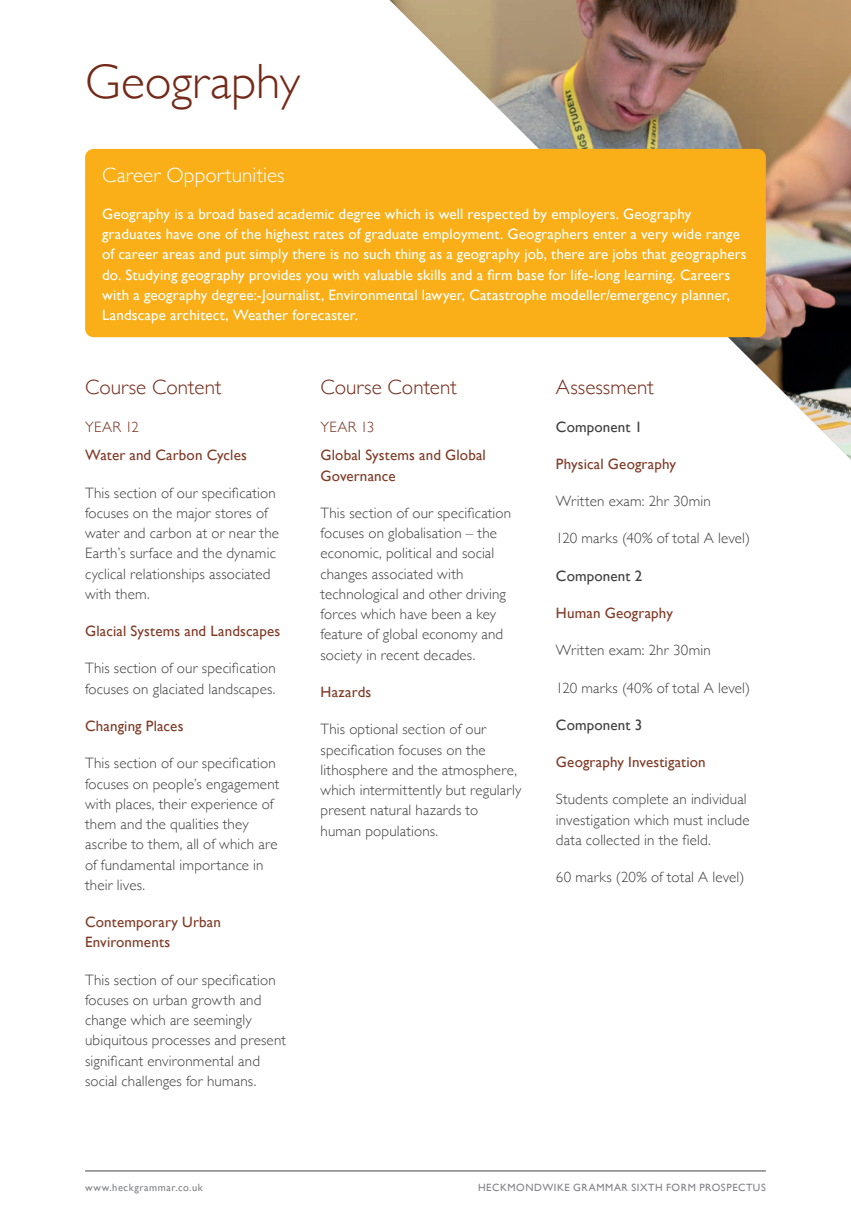
<style>
.page{position:relative;width:851px;height:1221px;background:#fff}
.page>*{position:absolute;margin:0;border:0;box-sizing:border-box;transform-origin:0 0}
.Heading{font:300 49.5px "Gill Sans";color:#742918}
.Sub_Heading{font:300 21px "Gill Sans";color:#742918}
.Sub_Heading-2{font:300 21px "Gill Sans";letter-spacing:.005em;color:#fff}
.t1{font:300 15px/20.2px "Gill Sans";letter-spacing:.01em;color:#3e3e3f}
.White_Box{font:15px/20.2px "Gill Sans";letter-spacing:.01em;color:#fff}
.Bold_Red{font:15px/20.2px "Gill Sans";letter-spacing:.01em;color:#7f3a26}
.Bold{font:15px "Gill Sans";letter-spacing:.01em;color:#3e3e3f}
.Sub_Heading-3{font:300 15px "Gill Sans";letter-spacing:.02em;color:#742918}
.t2{font:10.5px "Gill Sans";letter-spacing:.055em;color:#808285}
</style>
<div class="page">
<img style="left:389px;top:0;width:461px;height:459px">
<hr style="left:85px;top:1170px;width:680px;height:1px;background:#808285">
<div style="left:85px;top:149px;width:680px;height:188px;background:#faaf18;border-radius:9px"></div>
<p class="Heading" style="left:85px;top:43px;width:216px">Geography</p>
<p class="Sub_Heading-2" style="left:102px;top:158px;width:184px">Career Opportunities</p>
<p class="White_Box" style="left:102px;top:203px;width:646px">Geography is a broad based academic degree which is well respected by employers. Geography graduates have one of the highest rates of graduate employment. Geographers enter a very wide range of career areas and put simply there is no such thing as a geography job, there are jobs that geographers do. Studying geography provides you with valuable skills and a firm base for life-long learning. Careers with a geography degree:-Journalist, Environmental lawyer, Catastrophe modeller/emergency planner, Landscape architect, Weather forecaster.</p>
<p class="Sub_Heading" style="left:85px;top:371px;width:138px">Course Content</p>
<p class="Sub_Heading-3" style="left:85px;top:415px;width:56px">YEAR 12</p>
<p class="Bold_Red" style="left:85px;top:445px;width:163px">Water and Carbon Cycles</p>
<p class="t1" style="left:85px;top:482px;width:195px">This section of our specification focuses on the major stores of water and carbon at or near the<br>Earth’s surface and the dynamic cyclical relationships associated with them.</p>
<p class="Bold_Red" style="left:85px;top:620px;width:197px">Glacial Systems and Landscapes</p>
<p class="t1" style="left:85px;top:657px;width:192px">This section of our specification focuses on glaciated landscapes.</p>
<p class="Bold_Red" style="left:85px;top:715px;width:100px">Changing Places</p>
<p class="t1" style="left:85px;top:752px;width:196px">This section of our specification focuses on people’s engagement with places, their experience of them and the qualities they ascribe to them, all of which are of fundamental importance in their lives.</p>
<p class="Bold_Red" style="left:85px;top:911px;width:137px">Contemporary Urban<br>Environments</p>
<p class="t1" style="left:85px;top:968px;width:202px">This section of our specification focuses on urban growth and change which are seemingly ubiquitous processes and present significant environmental and social challenges for humans.</p>
<p class="Sub_Heading" style="left:320px;top:371px;width:138px">Course Content</p>
<p class="Sub_Heading-3" style="left:320px;top:415px;width:55px">YEAR 13</p>
<p class="Bold_Red" style="left:320px;top:445px;width:167px">Global Systems and Global<br>Governance</p>
<p class="t1" style="left:320px;top:502px;width:192px">This section of our specification focuses on globalisation – the economic, political and social changes associated with technological and other driving forces which have been a key feature of global economy and society in recent decades.</p>
<p class="Bold_Red" style="left:320px;top:681px;width:52px">Hazards</p>
<p class="t1" style="left:320px;top:718px;width:202px">This optional section of our specification focuses on the lithosphere and the atmosphere, which intermittently but regularly present natural hazards to human populations.</p>
<p class="Sub_Heading" style="left:556px;top:371px;width:99px">Assessment</p>
<p class="Bold" style="left:556px;top:417px;width:88px">Component 1</p>
<p class="Bold_Red" style="left:556px;top:453px;width:122px">Physical Geography</p>
<p class="t1" style="left:556px;top:490px;width:156px">Written exam: 2hr 30min</p>
<p class="t1" style="left:556px;top:527px;width:196px">120 marks (40% of total A level)</p>
<p class="Bold" style="left:556px;top:566px;width:88px">Component 2</p>
<p class="Bold_Red" style="left:556px;top:602px;width:118px">Human Geography</p>
<p class="t1" style="left:556px;top:639px;width:156px">Written exam: 2hr 30min</p>
<p class="t1" style="left:556px;top:676px;width:196px">120 marks (40% of total A level)</p>
<p class="Bold" style="left:556px;top:715px;width:88px">Component 3</p>
<p class="Bold_Red" style="left:556px;top:751px;width:151px">Geography Investigation</p>
<p class="t1" style="left:556px;top:788px;width:195px">Students complete an individual investigation which must include data collected in the field.</p>
<p class="t1" style="left:556px;top:866px;width:190px">60 marks (20% of total A level)</p>
<p class="t2" style="left:85px;top:1181px;width:119px">www.heckgrammar.co.uk</p>
<p class="t2" style="left:478px;top:1181px;width:289px">HECKMONDWIKE GRAMMAR SIXTH FORM PROSPECTUS</p>
</div>
